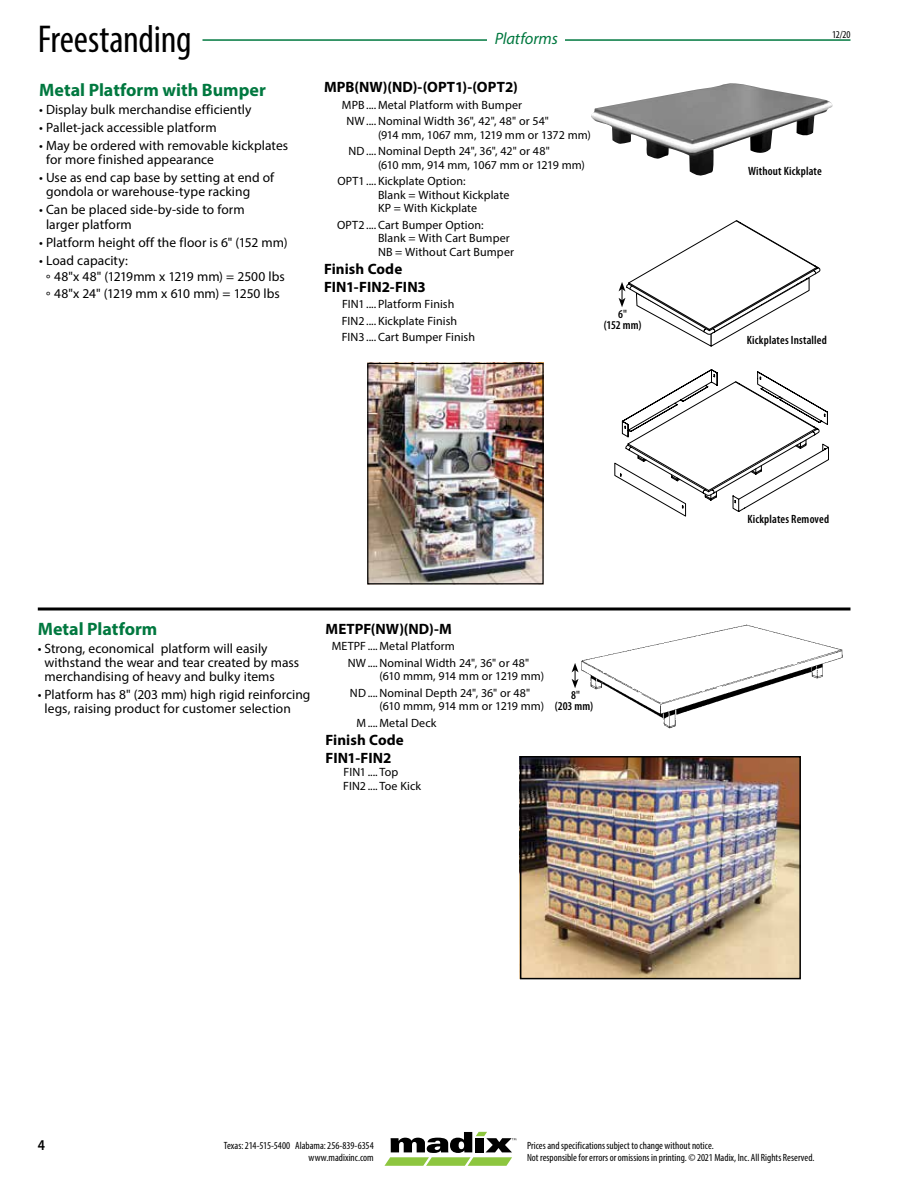
<style>
.page{position:relative;width:918px;height:1188px;background:#fff}
.page>*{position:absolute;margin:0;border:0;box-sizing:border-box;transform-origin:0 0}
.t1{font:condensed 39px "Myriad Pro";letter-spacing:-.005em;color:#000}
.t2{font:700 18px "Myriad Pro";color:#00783f}
.t3{font:italic 16.5px "Myriad Pro";letter-spacing:-.01em;color:#00783f}
.t4{font:700 15px/18px "Myriad Pro";letter-spacing:.005em;color:#000}
.t5{font:600 15px "Myriad Pro";color:#000;scale:.9 1}
.t6{font:13.5px/14.2px "Myriad Pro";letter-spacing:.005em;color:#000}
.t7{font:12px/16.5px "Myriad Pro";letter-spacing:.01em;color:#000}
.t8{font:600 condensed 12px/10.5px "Myriad Pro";letter-spacing:.015em;color:#000;text-align:center}
.t9{font:condensed 10.5px/12px "Myriad Pro";color:#000;text-align:right}
</style>
<div class="page">
<svg style="left:384px;top:1132px;width:132px;height:34px"></svg>
<hr style="left:202px;top:39px;width:648px;height:2px;background:#00783f">
<img style="left:591px;top:83px;width:242px;height:93px">
<svg style="left:615px;top:369px;width:214px;height:148px"></svg>
<svg style="left:618px;top:220px;width:202px;height:127px"></svg>
<img style="left:581px;top:624px;width:262px;height:105px">
<hr style="left:38px;top:608px;width:812px;height:2px;background:#000">
<img style="left:523px;top:759px;width:275px;height:217px">
<div style="left:520px;top:756px;width:281px;height:223px;border:2px solid #000"></div>
<img style="left:369px;top:365px;width:173px;height:217px">
<div style="left:367px;top:363px;width:177px;height:221px;border:1px solid #000"></div>
<div style="left:487px;top:32px;width:78px;height:21px;background:#fff"></div>
<svg style="left:572px;top:663px;width:7px;height:25px"></svg>
<h1 class="t1" style="left:38px;top:15px;width:155px">Freestanding</h1>
<h2 class="t2" style="left:39px;top:78px;width:228px">Metal Platform with Bumper</h2>
<p class="t6" style="left:39px;top:102px;width:214px">• Display bulk merchandise efficiently</p>
<p class="t6" style="left:39px;top:120px;width:179px">• Pallet-jack accessible platform</p>
<p class="t6" style="left:46px;top:138px;width:244px;text-indent:-7px">• May be ordered with removable kickplates for more finished appearance</p>
<p class="t6" style="left:46px;top:170px;width:230px;text-indent:-7px">• Use as end cap base by setting at end of gondola or warehouse-type racking</p>
<p class="t6" style="left:46px;top:203px;width:200px;text-indent:-7px">• Can be placed side-by-side to form larger platform</p>
<p class="t6" style="left:39px;top:235px;width:250px">• Platform height off the floor is 6" (152 mm)</p>
<p class="t6" style="left:46px;top:252px;width:240px;line-height:16.5px;text-indent:-7px">• Load capacity:<br>° 48"x 48" (1219mm x 1219 mm) = 2500 lbs ° 48"x 24" (1219 mm x 610 mm) = 1250 lbs</p>
<h3 class="t3" style="left:495px;top:28px;width:65px">Platforms</h3>
<p class="t4" style="left:324px;top:78px;width:195px">MPB(NW)(ND)-(OPT1)-(OPT2)</p>
<p class="t7" style="left:346px;top:96px;width:204px;text-indent:-4px">MPB..... Metal Platform with Bumper<br>NW..... Nominal Width 36", 42", 48" or 54"</p>
<p class="t7" style="left:348px;top:126px;width:244px;text-indent:30px">(914 mm, 1067 mm, 1219 mm or 1372 mm)<br>ND..... Nominal Depth 24", 36", 42" or 48"</p>
<p class="t7" style="left:337px;top:156px;width:249px;text-indent:41px">(610 mm, 914 mm, 1067 mm or 1219 mm)<br>OPT1..... Kickplate Option:</p>
<p class="t7" style="left:378px;top:188px;width:133px;line-height:13.5px">Blank = Without Kickplate<br>KP = With Kickplate</p>
<p class="t7" style="left:378px;top:218px;width:138px;line-height:13.5px;text-indent:-41px">OPT2..... Cart Bumper Option:<br>Blank = With Cart Bumper<br>NB = Without Cart Bumper</p>
<p class="t4" style="left:324px;top:259px;width:103px">Finish Code<br>FIN1-FIN2-FIN3</p>
<p class="t7" style="left:342px;top:296px;width:135px">FIN1..... Platform Finish<br>FIN2..... Kickplate Finish<br>FIN3..... Cart Bumper Finish</p>
<p class="t8" style="left:604px;top:309px;width:39px">6"<br>(152 mm)</p>
<h2 class="t2" style="left:38px;top:617px;width:121px">Metal Platform</h2>
<p class="t6" style="left:45px;top:641px;width:256px;text-indent:-7px">• Strong, economical platform will easily withstand the wear and tear created by mass merchandising of heavy and bulky items</p>
<p class="t6" style="left:45px;top:687px;width:267px;text-indent:-7px">• Platform has 8" (203 mm) high rigid reinforcing legs, raising product for customer selection</p>
<p class="t4" style="left:326px;top:619px;width:128px">METPF(NW)(ND)-M</p>
<p class="t7" style="left:348px;top:638px;width:183px;text-indent:-16px">METPF..... Metal Platform<br>NW..... Nominal Width 24", 36" or 48"</p>
<p class="t7" style="left:350px;top:668px;width:196px;text-indent:30px">(610 mmm, 914 mm or 1219 mm)<br>ND..... Nominal Depth 24", 36" or 48"</p>
<p class="t7" style="left:356px;top:698px;width:189px;text-indent:23px">(610 mmm, 914 mm or 1219 mm)<br>M..... Metal Deck</p>
<p class="t4" style="left:326px;top:730px;width:80px">Finish Code<br>FIN1-FIN2</p>
<p class="t7" style="left:343px;top:765px;width:79px;line-height:13.5px">FIN1..... Top<br>FIN2..... Toe Kick</p>
<p class="t8" style="left:555px;top:690px;width:40px">8"<br>(203 mm)</p>
<p class="t9" style="left:832px;top:28px;width:20px">12/20</p>
<p class="t8" style="left:748px;top:165px;width:75px">Without Kickplate</p>
<p class="t8" style="left:747px;top:335px;width:82px">Kickplates Installed</p>
<p class="t8" style="left:747px;top:514px;width:83px">Kickplates Removed</p>
<p class="t5" style="left:38px;top:1136px;width:10px">4</p>
<p class="t9" style="left:224px;top:1140px;width:151px">Texas: 214-515-5400 Alabama: 256-839-6354 www.madixinc.com</p>
<p class="t9" style="left:527px;top:1140px;width:289px;text-align:left">Prices and specifications subject to change without notice.<br>Not responsible for errors or omissions in printing.© 2021 Madix, Inc. All Rights Reserved.</p>
</div>
